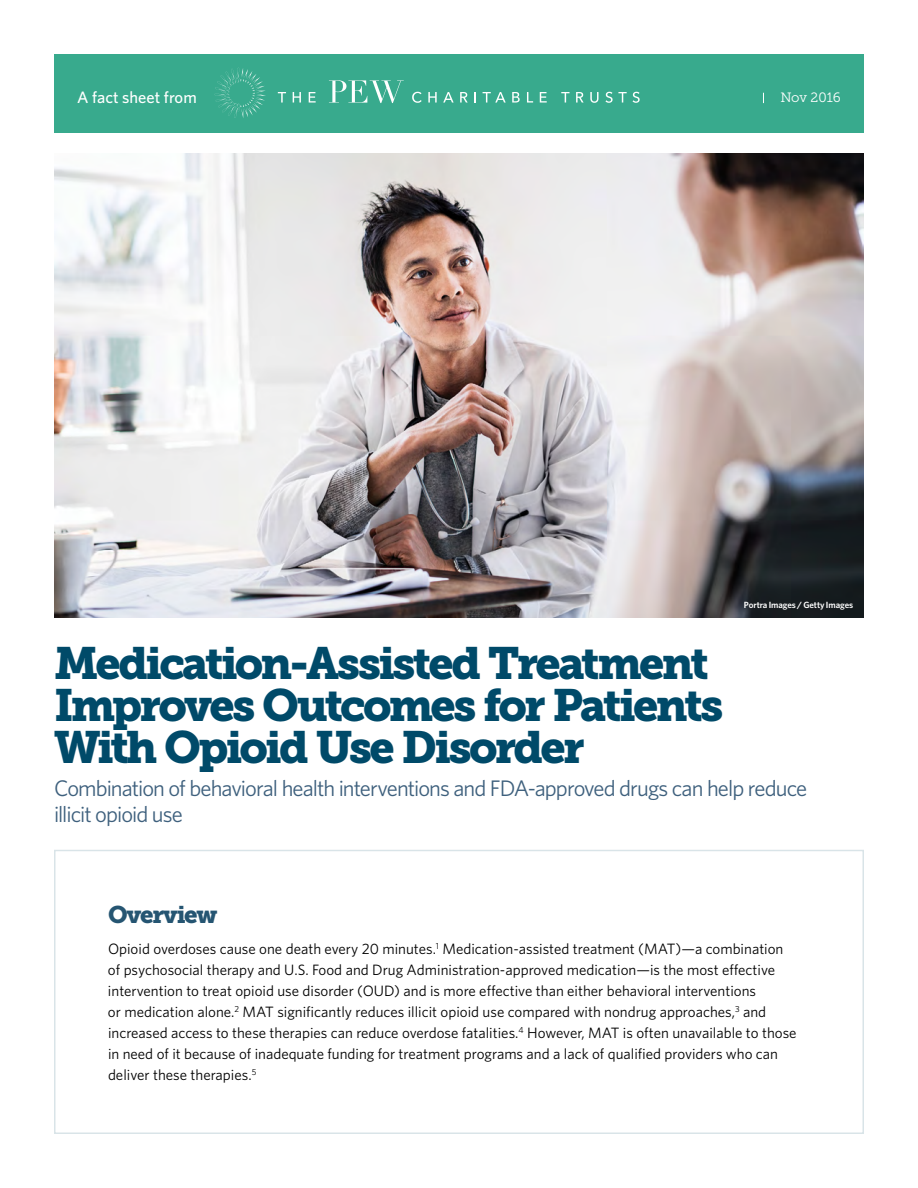
<style>
.page{position:relative;width:918px;height:1188px;background:#fff}
.page>*{position:absolute;margin:0;border:0;box-sizing:border-box;transform-origin:0 0}
.t1{font:45px/42px "Museo Slab 900";letter-spacing:-.06em;color:#004a69}
.t2{font:24px "Museo Slab 900";letter-spacing:-.055em;color:#255572}
.t3{font:22.5px/25.5px "Whitney";letter-spacing:-.045em;color:#3e607d}
.t4{font:500 16.5px "Whitney";color:#fff}
.t5{font:15px/21px "Whitney";color:#000}
.t6{font:13.5px "Museo Slab 300";color:#fff}
.t7{font:600 9px "Whitney";letter-spacing:-.01em;color:#fff}
</style>
<div class="page">
<img style="left:54px;top:153px;width:810px;height:465px">
<div style="left:54px;top:54px;width:810px;height:78px;background:#38aa8d"></div>
<svg style="left:214px;top:68px;width:52px;height:50px"></svg>
<svg style="left:278px;top:92px;width:8px;height:11px"></svg>
<svg style="left:293px;top:92px;width:8px;height:11px"></svg>
<svg style="left:309px;top:92px;width:7px;height:11px"></svg>
<svg style="left:412px;top:92px;width:10px;height:11px"></svg>
<svg style="left:428px;top:92px;width:9px;height:11px"></svg>
<svg style="left:443px;top:92px;width:11px;height:11px"></svg>
<svg style="left:460px;top:92px;width:8px;height:11px"></svg>
<svg style="left:474px;top:92px;width:2px;height:11px"></svg>
<svg style="left:483px;top:92px;width:23px;height:11px"></svg>
<svg style="left:512px;top:92px;width:8px;height:11px"></svg>
<svg style="left:527px;top:92px;width:6px;height:11px"></svg>
<svg style="left:540px;top:92px;width:7px;height:11px"></svg>
<svg style="left:561px;top:92px;width:8px;height:11px"></svg>
<svg style="left:576px;top:92px;width:8px;height:11px"></svg>
<svg style="left:590px;top:92px;width:9px;height:11px"></svg>
<svg style="left:605px;top:92px;width:22px;height:11px"></svg>
<svg style="left:633px;top:92px;width:7px;height:11px"></svg>
<svg style="left:329px;top:80px;width:75px;height:23px"></svg>
<p class="t4" style="left:77px;top:86px;width:121px">A fact sheet from</p>
<p class="t6" style="left:780px;top:90px;width:62px">Nov 2016</p>
<p class="t7" style="left:744px;top:599px;width:111px">Portra Images / Getty Images</p>
<h1 class="t1" style="left:54px;top:643px;width:671px">Medication-Assisted Treatment<br>Improves Outcomes for Patients<br>With Opioid Use Disorder</h1>
<h3 class="t3" style="left:54px;top:775px;width:755px">Combination of behavioral health interventions and FDA-approved drugs can help reduce illicit opioid use</h3>
<h2 class="t2" style="left:108px;top:900px;width:111px">Overview</h2>
<p class="t5" style="left:108px;top:938px;width:690px">Opioid overdoses cause one death every 20 minutes.<sup>1</sup> Medication-assisted treatment (MAT)—a combination of psychosocial therapy and U.S. Food and Drug Administration-approved medication—is the most effective intervention to treat opioid use disorder (OUD) and is more effective than either behavioral interventions<br>or medication alone.<sup>2</sup> MAT significantly reduces illicit opioid use compared with nondrug approaches,<sup>3</sup> and increased access to these therapies can reduce overdose fatalities.<sup>4</sup> However, MAT is often unavailable to those in need of it because of inadequate funding for treatment programs and a lack of qualified providers who can deliver these therapies.<sup>5</sup></p>
</div>
